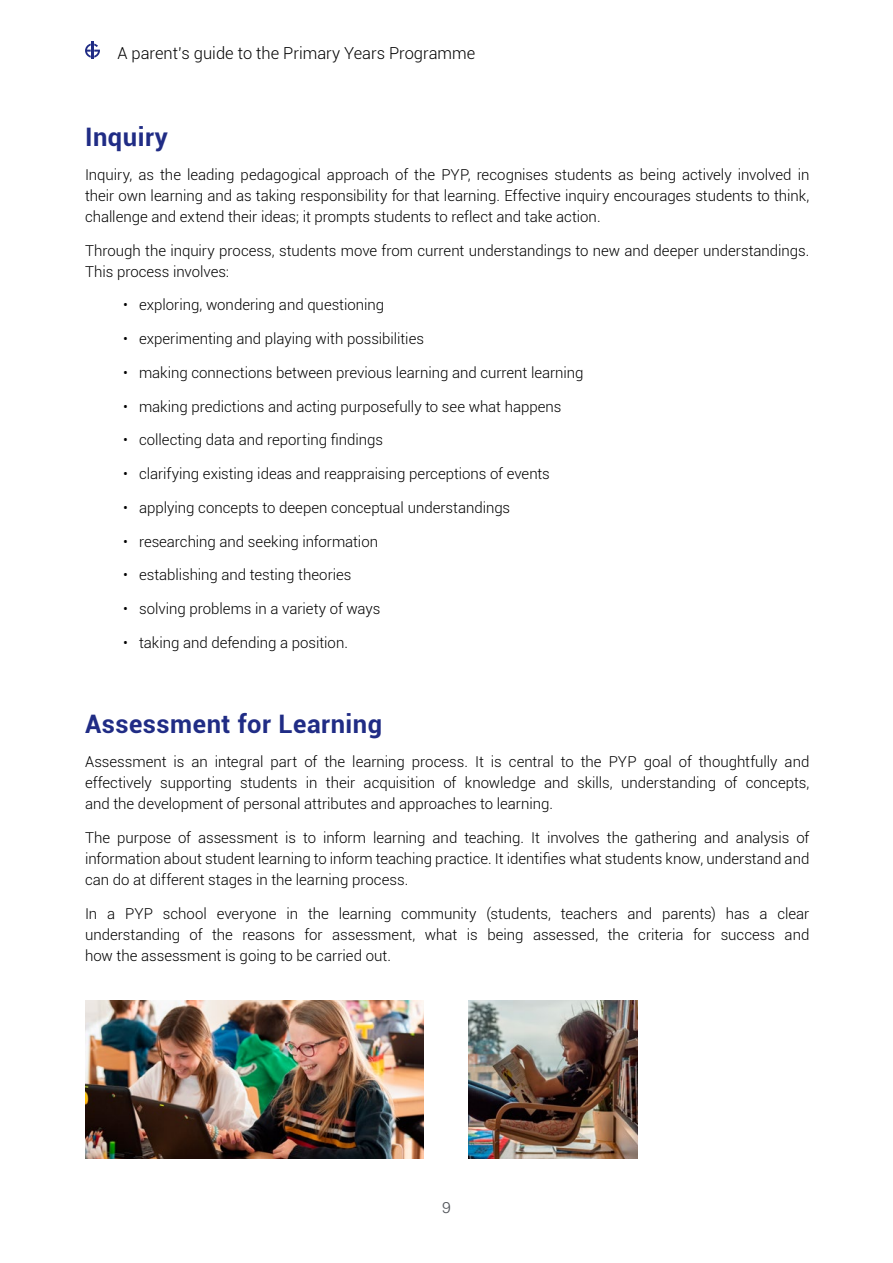
<style>
.page{position:relative;width:893px;height:1263px;background:#fff}
.page>*{position:absolute;margin:0;border:0;box-sizing:border-box;transform-origin:0 0}
.HTML_Address{font:700 25.5px "Roboto";letter-spacing:.02em;color:#202c85}
.t1{font:300 16.5px "Roboto";color:#000}
.t2{font:300 15.6px "Univers LT Std";color:#52555b}
.HTML_Address-2{font:300 15px/21px "Roboto";color:#000;text-align:justify}
</style>
<div class="page">
<img style="left:85px;top:1001px;width:338px;height:158px">
<img style="left:469px;top:1001px;width:169px;height:158px">
<svg style="left:85px;top:42px;width:15px;height:17px"></svg>
<p class="t1" style="left:117px;top:41px;width:359px">A parent’s guide to the Primary Years Programme</p>
<p class="HTML_Address" style="left:85px;top:119px;width:84px">Inquiry</p>
<p class="HTML_Address-2" style="left:85px;top:163px;width:726px">Inquiry, as the leading pedagogical approach of the PYP, recognises students as being actively involved in their own learning and as taking responsibility for that learning. Effective inquiry encourages students to think, challenge and extend their ideas; it prompts students to reflect and take action.</p>
<p class="HTML_Address-2" style="left:85px;top:239px;width:726px">Through the inquiry process, students move from current understandings to new and deeper understandings.<br>This process involves:</p>
<p class="HTML_Address-2" style="left:123px;top:294px;width:262px">• exploring, wondering and questioning</p>
<p class="HTML_Address-2" style="left:123px;top:328px;width:302px">• experimenting and playing with possibilities</p>
<p class="HTML_Address-2" style="left:123px;top:361px;width:462px">• making connections between previous learning and current learning</p>
<p class="HTML_Address-2" style="left:123px;top:395px;width:440px">• making predictions and acting purposefully to see what happens</p>
<p class="HTML_Address-2" style="left:123px;top:429px;width:261px">• collecting data and reporting findings</p>
<p class="HTML_Address-2" style="left:123px;top:463px;width:428px">• clarifying existing ideas and reappraising perceptions of events</p>
<p class="HTML_Address-2" style="left:123px;top:496px;width:388px">• applying concepts to deepen conceptual understandings</p>
<p class="HTML_Address-2" style="left:123px;top:530px;width:256px">• researching and seeking information</p>
<p class="HTML_Address-2" style="left:123px;top:564px;width:230px">• establishing and testing theories</p>
<p class="HTML_Address-2" style="left:123px;top:598px;width:259px">• solving problems in a variety of ways</p>
<p class="HTML_Address-2" style="left:123px;top:631px;width:226px">• taking and defending a position.</p>
<p class="HTML_Address" style="left:85px;top:706px;width:299px">Assessment for Learning</p>
<p class="HTML_Address-2" style="left:85px;top:751px;width:726px">Assessment is an integral part of the learning process. It is central to the PYP goal of thoughtfully and effectively supporting students in their acquisition of knowledge and skills, understanding of concepts, and the development of personal attributes and approaches to learning.</p>
<p class="HTML_Address-2" style="left:85px;top:826px;width:726px">The purpose of assessment is to inform learning and teaching. It involves the gathering and analysis of information about student learning to inform teaching practice. It identifies what students know, understand and can do at different stages in the learning process.</p>
<p class="HTML_Address-2" style="left:85px;top:902px;width:726px">In a PYP school everyone in the learning community (students, teachers and parents) has a clear understanding of the reasons for assessment, what is being assessed, the criteria for success and how the assessment is going to be carried out.</p>
<p class="t2" style="left:442px;top:1198px;width:10px">9</p>
</div>
